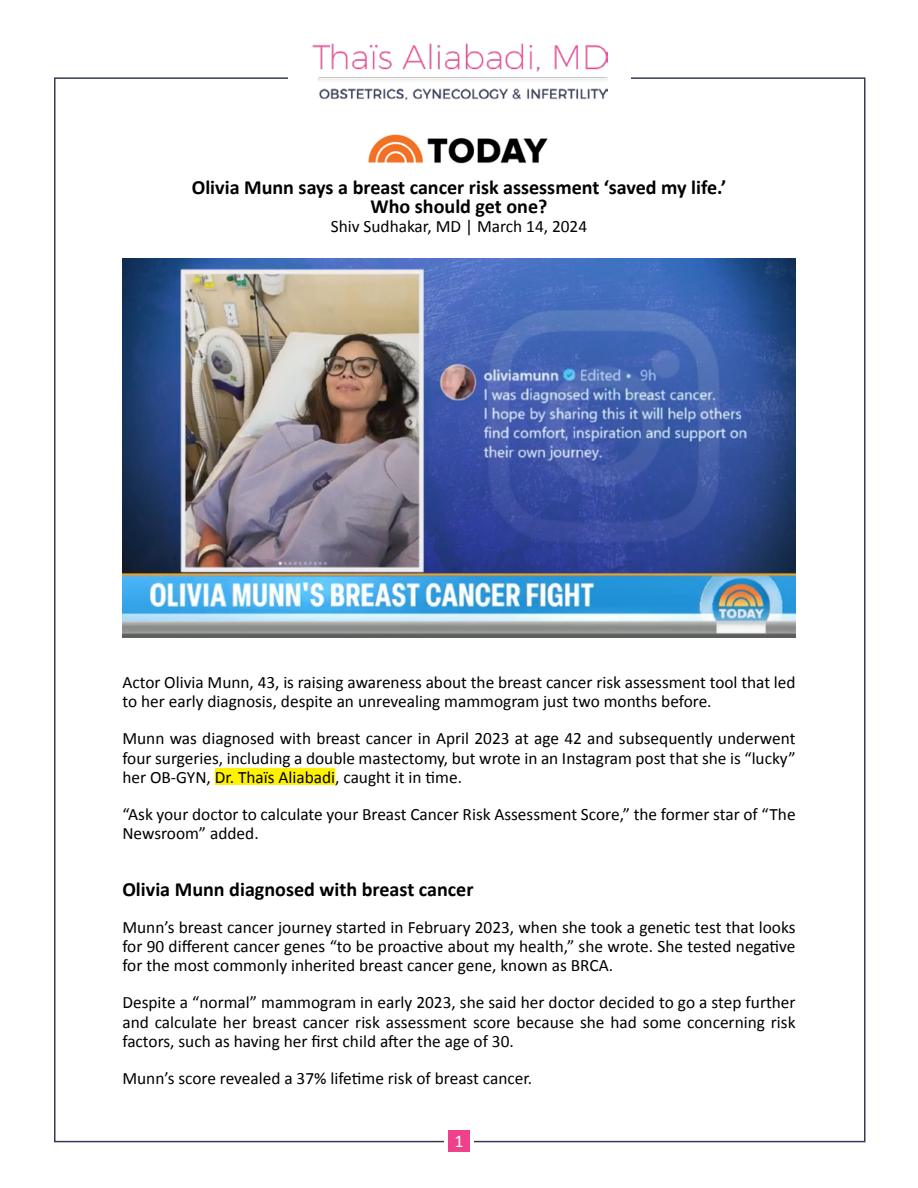
<style>
.page{position:relative;width:918px;height:1188px;background:#fff}
.page>*{position:absolute;margin:0;border:0;box-sizing:border-box;transform-origin:0 0}
.t1{font:700 20.1px/19.2px "Calibri";color:#000;text-align:center}
.t2{font:18px "Calibri";color:#fff}
.t3{font:17.4px/19.2px "Calibri";color:#000;text-align:justify}
</style>
<div class="page">
<div style="left:448px;top:1131px;width:22px;height:21px;background:#ee418c"></div>
<img style="left:312px;top:43px;width:295px;height:56px">
<div style="left:215px;top:768px;width:120px;height:17px;background:#fff200"></div>
<img style="left:368px;top:134px;width:180px;height:30px">
<img style="left:122px;top:258px;width:674px;height:379px">
<p class="t1" style="left:192px;top:177px;width:536px">Olivia Munn says a breast cancer risk assessment ‘saved my life.’<br>Who should get one?</p>
<p class="t3" style="left:331px;top:216px;width:258px">Shiv Sudhakar, MD | March 14, 2024</p>
<p class="t3" style="left:122px;top:672px;width:675px">Actor Olivia Munn, 43, is raising awareness about the breast cancer risk assessment tool that led to her early diagnosis, despite an unrevealing mammogram just two months before.</p>
<p class="t3" style="left:122px;top:728px;width:675px">Munn was diagnosed with breast cancer in April 2023 at age 42 and subsequently underwent four surgeries, including a double mastectomy, but wrote in an Instagram post that she is “lucky” her OB-GYN, Dr. Thaïs Aliabadi, caught it in time.</p>
<p class="t3" style="left:122px;top:804px;width:675px">“Ask your doctor to calculate your Breast Cancer Risk Assessment Score,” the former star of “The<br>Newsroom” added.</p>
<p class="t1" style="left:122px;top:879px;width:353px">Olivia Munn diagnosed with breast cancer</p>
<p class="t3" style="left:122px;top:917px;width:675px">Munn’s breast cancer journey started in February 2023, when she took a genetic test that looks for 90 different cancer genes “to be proactive about my health,” she wrote. She tested negative for the most commonly inherited breast cancer gene, known as BRCA.</p>
<p class="t3" style="left:122px;top:992px;width:675px">Despite a “normal” mammogram in early 2023, she said her doctor decided to go a step further and calculate her breast cancer risk assessment score because she had some concerning risk factors, such as having her first child after the age of 30.</p>
<p class="t3" style="left:122px;top:1068px;width:411px">Munn’s score revealed a 37% lifetime risk of breast cancer.</p>
<p class="t2" style="left:454px;top:1130px;width:11px">1</p>
</div>
